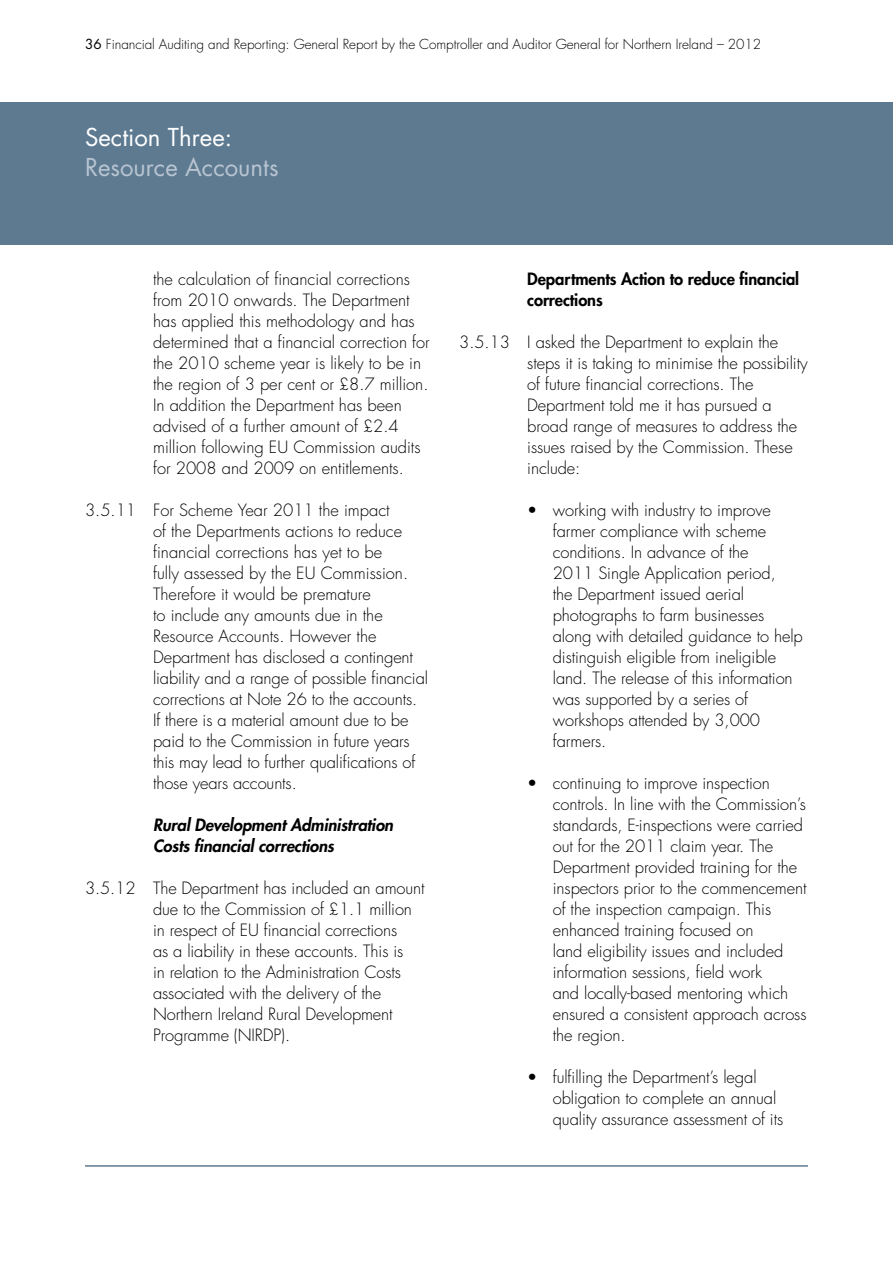
<style>
.page{position:relative;width:893px;height:1263px;background:#fff}
.page>*{position:absolute;margin:0;border:0;box-sizing:border-box;transform-origin:0 0}
.t1{font:24px "Futura";color:#b9c4d1}
.t2{font:24px "Futura";color:#fff}
.t3{font:300 16.5px/21px "Futura";letter-spacing:-.005em;color:#000}
.t4{font:italic 800 16.5px/21px "Futura";letter-spacing:-.005em;color:#000}
.t5{font:800 16.5px/21px "Futura";letter-spacing:-.005em;color:#000}
.t6{font:300 13.5px "Futura";letter-spacing:-.005em;color:#000}
.s1{font-weight:400}
</style>
<div class="page">
<div style="left:0;top:102px;width:893px;height:142px;background:#5d7a91"></div>
<hr style="left:85px;top:1165px;width:723px;height:2px;background:#5d7a91">
<p class="t6" style="left:85px;top:35px;width:677px"><span class="s1">36</span> Financial Auditing and Reporting: General Report by the Comptroller and Auditor General for Northern Ireland – 2012</p>
<h1 class="t2" style="left:85px;top:121px;width:149px">Section Three:</h1>
<h1 class="t1" style="left:85px;top:151px;width:195px">Resource Accounts</h1>
<p class="t3" style="left:153px;top:269px;width:278px">the calculation of financial corrections from 2010 onwards. The Department has applied this methodology and has determined that a financial correction for the 2010 scheme year is likely to be in the region of 3 per cent or £8.7 million.<br>In addition the Department has been advised of a further amount of £2.4 million following EU Commission audits for 2008 and 2009 on entitlements.</p>
<p class="t3" style="left:153px;top:500px;width:277px;text-indent:-68px">3.5.11 For Scheme Year 2011 the impact<br>of the Departments actions to reduce financial corrections has yet to be<br>fully assessed by the EU Commission.<br>Therefore it would be premature<br>to include any amounts due in the Resource Accounts. However the Department has disclosed a contingent liability and a range of possible financial corrections at Note 26 to the accounts.<br>If there is a material amount due to be paid to the Commission in future years this may lead to further qualifications of those years accounts.</p>
<p class="t4" style="left:153px;top:814px;width:242px">Rural Development Administration<br>Costs financial corrections</p>
<p class="t3" style="left:153px;top:878px;width:273px;text-indent:-68px">3.5.12 The Department has included an amount due to the Commission of £1.1 million in respect of EU financial corrections<br>as a liability in these accounts. This is<br>in relation to the Administration Costs associated with the delivery of the Northern Ireland Rural Development Programme (NIRDP).</p>
<p class="t5" style="left:527px;top:268px;width:273px">Departments Action to reduce financial corrections</p>
<p class="t3" style="left:527px;top:332px;width:282px;text-indent:-68px">3.5.13 I asked the Department to explain the steps it is taking to minimise the possibility of future financial corrections. The Department told me it has pursued a broad range of measures to address the issues raised by the Commission. These include:</p>
<p class="t3" style="left:553px;top:500px;width:251px;text-indent:-26px">• working with industry to improve farmer compliance with scheme conditions. In advance of the<br>2011 Single Application period,<br>the Department issued aerial photographs to farm businesses along with detailed guidance to help distinguish eligible from ineligible land. The release of this information was supported by a series of workshops attended by 3,000 farmers.</p>
<p class="t3" style="left:553px;top:773px;width:255px;text-indent:-26px">• continuing to improve inspection controls. In line with the Commission’s standards, E-inspections were carried out for the 2011 claim year. The Department provided training for the inspectors prior to the commencement of the inspection campaign. This enhanced training focused on<br>land eligibility issues and included information sessions, field work<br>and locally-based mentoring which ensured a consistent approach across the region.</p>
<p class="t3" style="left:553px;top:1067px;width:232px;text-indent:-26px">• fulfilling the Department’s legal obligation to complete an annual quality assurance assessment of its</p>
</div>
